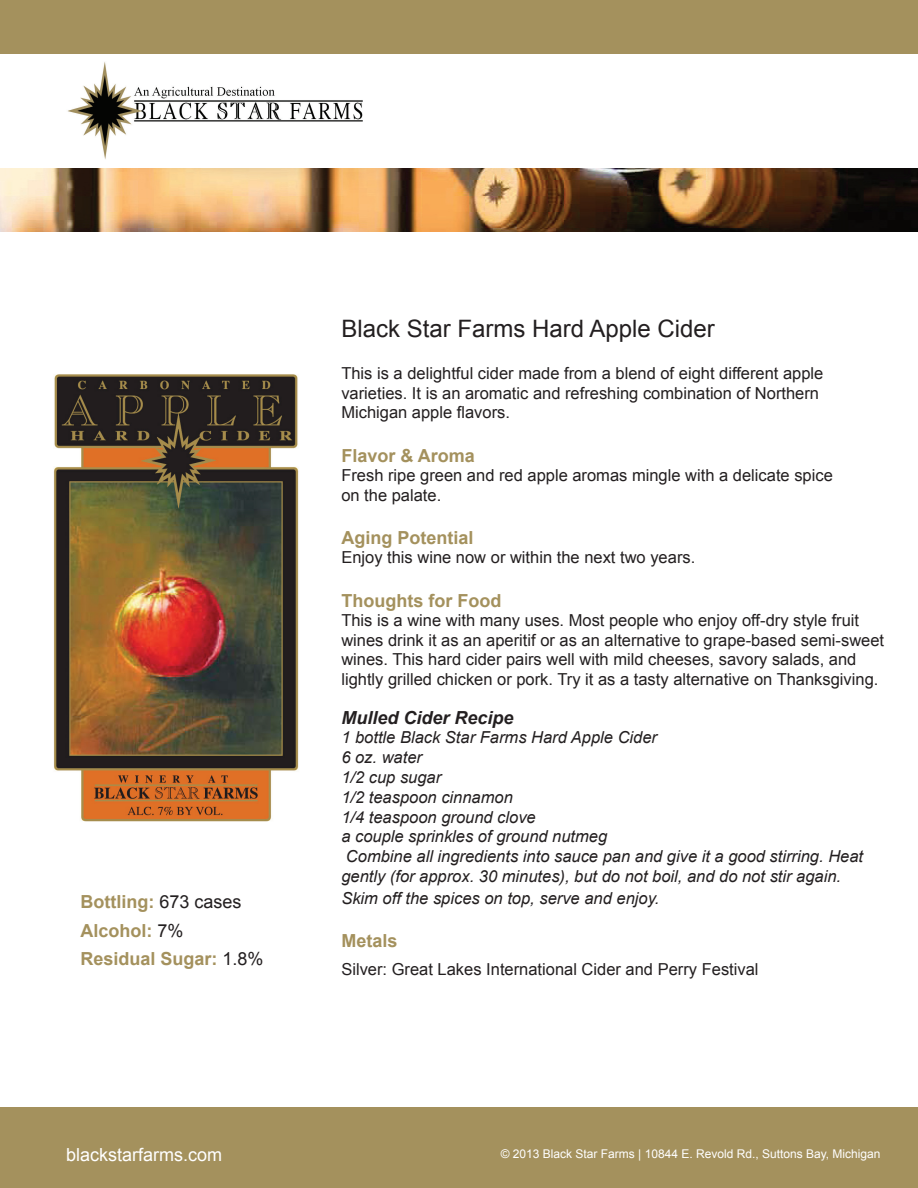
<style>
.page{position:relative;width:918px;height:1188px;background:#fff}
.page>*{position:absolute;margin:0;border:0;box-sizing:border-box;transform-origin:0 0}
.t1{font:24px "Arial";color:#231f20}
.t2{font:700 18px/28.5px "Arial";color:#a4915d}
.t3{font:18px "Arial";color:#fff}
.t4{font:italic 700 18px "Arial";color:#231f20}
.t5{font:16.5px/19.5px "Arial";color:#231f20}
.t6{font:italic 16.5px/19.8px "Arial";color:#231f20}
.t7{font:12px "Arial";color:#fff}
.s1{font-weight:400;color:#231f20}
</style>
<div class="page">
<div style="left:0;top:0;width:918px;height:54px;background:#a4915d"></div>
<img style="left:0;top:169px;width:918px;height:63px">
<div style="left:0;top:1107px;width:918px;height:81px;background:#a4915d"></div>
<img style="left:68px;top:62px;width:295px;height:97px">
<img style="left:54px;top:374px;width:245px;height:448px">
<p class="t2" style="left:80px;top:888px;width:185px">Bottling: <span class="s1">673 cases<br></span>Alcohol: <span class="s1">7%<br></span>Residual Sugar: <span class="s1">1.8%</span></p>
<h1 class="t1" style="left:341px;top:313px;width:375px">Black Star Farms Hard Apple Cider</h1>
<p class="t5" style="left:341px;top:363px;width:484px">This is a delightful cider made from a blend of eight different apple varieties. It is an aromatic and refreshing combination of Northern<br>Michigan apple flavors.</p>
<p class="t2" style="left:341px;top:442px;width:135px">Flavor &amp; Aroma</p>
<p class="t5" style="left:341px;top:466px;width:493px">Fresh ripe green and red apple aromas mingle with a delicate spice on the palate.</p>
<p class="t2" style="left:341px;top:524px;width:134px">Aging Potential</p>
<p class="t5" style="left:341px;top:548px;width:355px">Enjoy this wine now or within the next two years.</p>
<p class="t2" style="left:341px;top:587px;width:161px">Thoughts for Food</p>
<p class="t5" style="left:341px;top:611px;width:544px">This is a wine with many uses. Most people who enjoy off-dry style fruit wines drink it as an aperitif or as an alternative to grape-based semi-sweet wines. This hard cider pairs well with mild cheeses, savory salads, and lightly grilled chicken or pork. Try it as a tasty alternative on Thanksgiving.</p>
<p class="t4" style="left:341px;top:706px;width:174px">Mulled Cider Recipe</p>
<p class="t6" style="left:341px;top:728px;width:523px">1 bottle Black Star Farms Hard Apple Cider<br>6 oz. water<br>1/2 cup sugar<br>1/2 teaspoon cinnamon<br>1/4 teaspoon ground clove<br>a couple sprinkles of ground nutmeg<br>Combine all ingredients into sauce pan and give it a good stirring. Heat gently (for approx. 30 minutes), but do not boil, and do not stir again.</p>
<p class="t6" style="left:341px;top:888px;width:319px">Skim off the spices on top, serve and enjoy.</p>
<p class="t2" style="left:341px;top:927px;width:58px">Metals</p>
<p class="t5" style="left:341px;top:960px;width:419px">Silver: Great Lakes International Cider and Perry Festival</p>
<p class="t3" style="left:66px;top:1143px;width:158px">blackstarfarms.com</p>
<p class="t7" style="left:501px;top:1146px;width:381px">© 2013 Black Star Farms | 10844 E. Revold Rd., Suttons Bay, Michigan</p>
</div>
